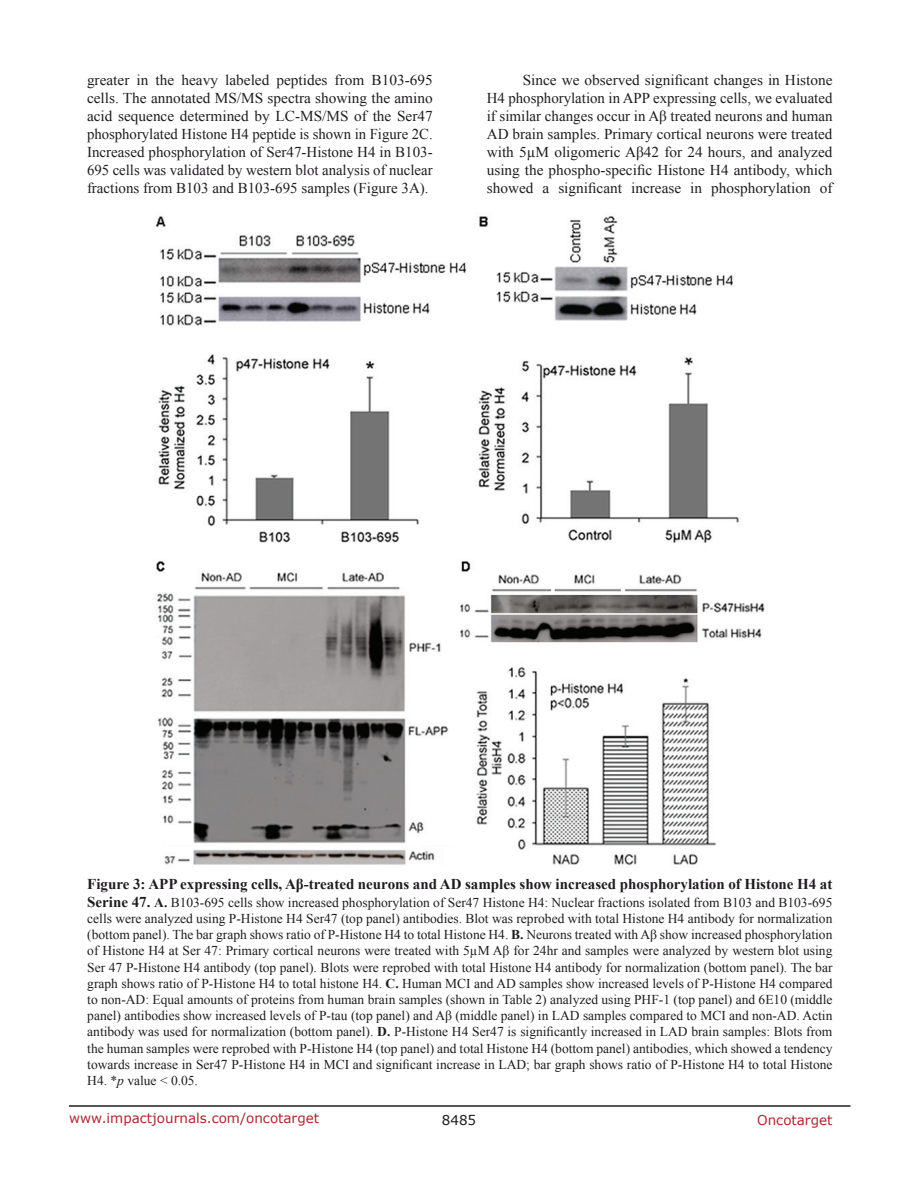
<style>
.page{position:relative;width:918px;height:1188px;background:#fff}
.page>*{position:absolute;margin:0;border:0;box-sizing:border-box;transform-origin:0 0}
.t1{font:15px/18px "Times New Roman";color:#201d20;text-align:justify}
.t2{font:700 15px "Times New Roman";color:#201d20}
.t3{font:13.5px/16.2px "Times New Roman";color:#201d20;text-align:justify}
.t4{font:13.5px "Verdana";color:#ac2830}
.t5{font:13.5px "Verdana";color:#201d20}
.s1{font-weight:700;font-size:15px}
.s2{font-weight:700}
.s3{font-style:italic}
</style>
<div class="page">
<hr style="left:69px;top:1105px;width:781px;height:2px;background:#231f20">
<img style="left:155px;top:216px;width:610px;height:650px">
<p class="t1" style="left:87px;top:71px;width:347px">greater in the heavy labeled peptides from B103-695 cells. The annotated MS/MS spectra showing the amino acid sequence determined by LC-MS/MS of the Ser47 phosphorylated Histone H4 peptide is shown in Figure 2C.<br>Increased phosphorylation of Ser47-Histone H4 in B103- 695 cells was validated by western blot analysis of nuclear fractions from B103 and B103-695 samples (Figure 3A).</p>
<p class="t1" style="left:487px;top:71px;width:347px;text-indent:36px">Since we observed significant changes in Histone H4 phosphorylation in APP expressing cells, we evaluated if similar changes occur in Aβ treated neurons and human AD brain samples. Primary cortical neurons were treated with 5µM oligomeric Aβ42 for 24 hours, and analyzed using the phospho-specific Histone H4 antibody, which showed a significant increase in phosphorylation of</p>
<p class="t2" style="left:87px;top:873px;width:747px">Figure 3: APP expressing cells, Aβ-treated neurons and AD samples show increased phosphorylation of Histone H4 at</p>
<p class="t3" style="left:87px;top:894px;width:747px"><span class="s1">Serine 47.</span> <span class="s2">A.</span> B103-695 cells show increased phosphorylation of Ser47 Histone H4: Nuclear fractions isolated from B103 and B103-695 cells were analyzed using P-Histone H4 Ser47 (top panel) antibodies. Blot was reprobed with total Histone H4 antibody for normalization (bottom panel). The bar graph shows ratio of P-Histone H4 to total Histone H4. <span class="s2">B.</span> Neurons treated with Aβ show increased phosphorylation of Histone H4 at Ser 47: Primary cortical neurons were treated with 5µM Aβ for 24hr and samples were analyzed by western blot using Ser 47 P-Histone H4 antibody (top panel). Blots were reprobed with total Histone H4 antibody for normalization (bottom panel). The bar graph shows ratio of P-Histone H4 to total histone H4. <span class="s2">C.</span> Human MCI and AD samples show increased levels of P-Histone H4 compared to non-AD: Equal amounts of proteins from human brain samples (shown in Table 2) analyzed using PHF-1 (top panel) and 6E10 (middle panel) antibodies show increased levels of P-tau (top panel) and Aβ (middle panel) in LAD samples compared to MCI and non-AD. Actin antibody was used for normalization (bottom panel). <span class="s2">D.</span> P-Histone H4 Ser47 is significantly increased in LAD brain samples: Blots from the human samples were reprobed with P-Histone H4 (top panel) and total Histone H4 (bottom panel) antibodies, which showed a tendency towards increase in Ser47 P-Histone H4 in MCI and significant increase in LAD; bar graph shows ratio of P-Histone H4 to total Histone H4. *<span class="s3">p</span> value &lt; 0.05.</p>
<p class="t4" style="left:69px;top:1109px;width:252px">www.impactjournals.com/oncotarget</p>
<p class="t5" style="left:442px;top:1111px;width:36px">8485</p>
<p class="t4" style="left:757px;top:1111px;width:77px">Oncotarget</p>
</div>
